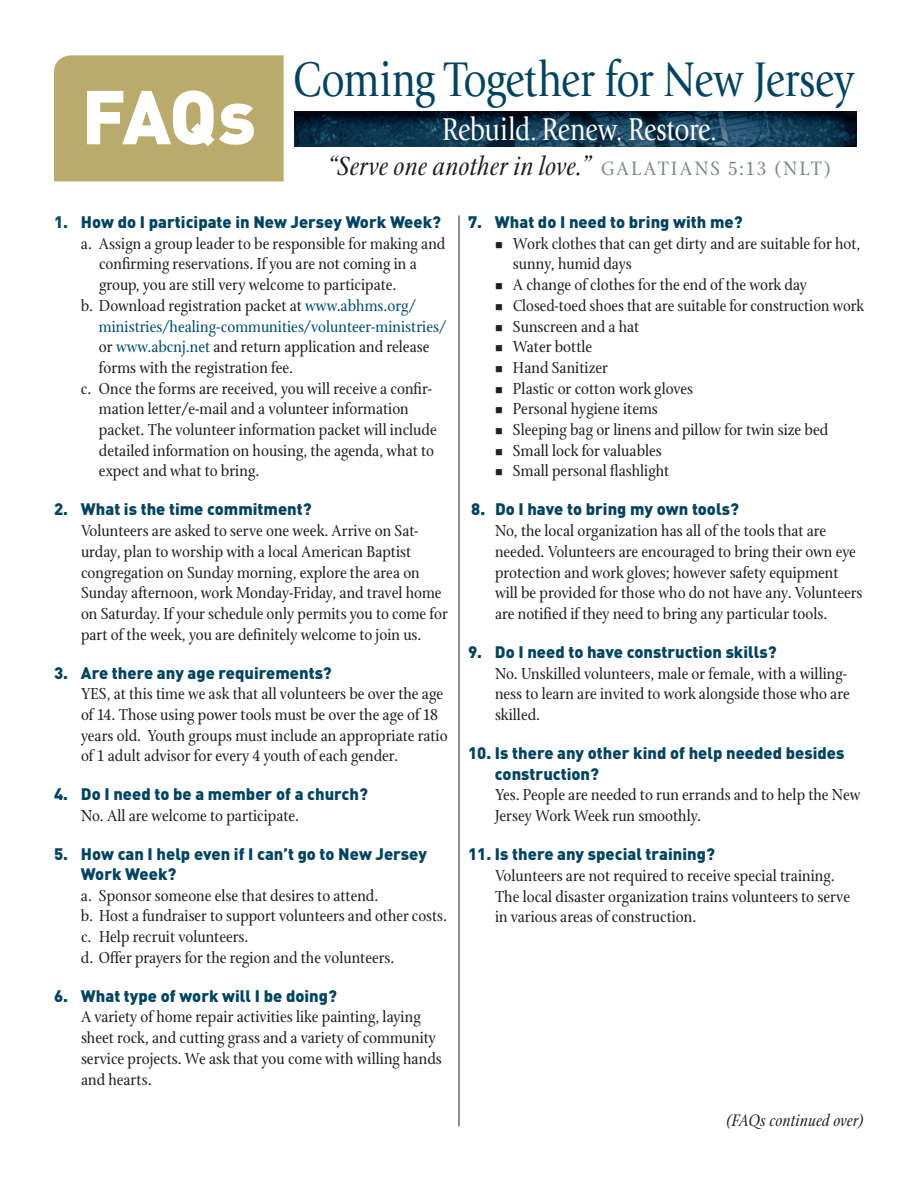
<style>
.page{position:relative;width:918px;height:1188px;background:#fff}
.page>*{position:absolute;margin:0;border:0;box-sizing:border-box;transform-origin:0 0}
.t1{font:900 75px "DINOT";color:#fff}
.t2{font:51px "Giovanni";letter-spacing:-.005em;color:#004462;scale:.8 1}
.t3{font:33px "Giovanni";letter-spacing:-.005em;color:#fff;scale:.8 1}
.t4{font:italic 28.5px "Stone Print";color:#231f20}
.t5{font:21px "Stone Print";color:#7c8887}
.t6{font:italic 18px "Stone Print";color:#231f20}
.t7{font:17.25px/20.7px "Stone Print";color:#231f20}
.t8{font:17.25px "Stone Print";color:#004f70}
.t9{font:900 16.5px/19.8px "DINOT";color:#004462}
.s1{font-style:normal;font-size:21px;color:#7c8887}
.s2{color:#004f70}
</style>
<div class="page">
<div style="left:54px;top:55px;width:230px;height:126px;background:#baab6d"></div>
<hr style="left:459px;top:215px;width:1px;height:911px;background:#231f20">
<img style="left:295px;top:111px;width:561px;height:36px">
<h1 class="t1" style="left:82px;top:57px;width:176px">FAQs</h1>
<h2 class="t2" style="left:293px;top:49px;width:703px">Coming Together for New Jersey</h2>
<h3 class="t3" style="left:442px;top:110px;width:345px">Rebuild. Renew. Restore.</h3>
<h3 class="t4" style="left:328px;top:149px;width:470px">“Serve one another in love.” <span class="s1">Galatians 5:13 (NLT</span></h3>
<p class="t5" style="left:824px;top:156px;width:8px">)</p>
<p class="t9" style="left:54px;top:211px;width:389px"><span class="s2">1.</span> How do I participate in New Jersey Work Week?</p>
<p class="t7" style="left:81px;top:233px;width:366px">a. Assign a group leader to be responsible for making and</p>
<p class="t7" style="left:99px;top:254px;width:319px">confirming reservations. If you are not coming in a</p>
<p class="t7" style="left:99px;top:274px;width:299px">group, you are still very welcome to participate.</p>
<p class="t7" style="left:81px;top:295px;width:336px">b. Download registration packet at <span class="s2">www.abhms.org/</span></p>
<p class="t8" style="left:99px;top:316px;width:349px">ministries/healing-communities/volunteer-ministries/</p>
<p class="t7" style="left:99px;top:337px;width:332px">or <span class="s2">www.abcnj.net</span> and return application and release</p>
<p class="t7" style="left:99px;top:357px;width:196px">forms with the registration fee.</p>
<p class="t7" style="left:81px;top:378px;width:353px">c. Once the forms are received, you will receive a confir-</p>
<p class="t7" style="left:99px;top:399px;width:311px">mation letter/e-mail and a volunteer information</p>
<p class="t7" style="left:99px;top:419px;width:339px">packet. The volunteer information packet will include</p>
<p class="t7" style="left:99px;top:440px;width:337px">detailed information on housing, the agenda, what to</p>
<p class="t7" style="left:99px;top:461px;width:162px">expect and what to bring.</p>
<p class="t9" style="left:54px;top:498px;width:259px">2. What is the time commitment?</p>
<p class="t7" style="left:81px;top:520px;width:368px">Volunteers are asked to serve one week. Arrive on Sat&shy;urday, plan to worship with a local American Baptist congregation on Sunday morning, explore the area on Sunday afternoon, work Monday-Friday, and travel home on Saturday. If your schedule only permits you to come for part of the week, you are definitely welcome to join us.</p>
<p class="t9" style="left:54px;top:662px;width:279px">3. Are there any age requirements?</p>
<p class="t7" style="left:81px;top:684px;width:368px">YES, at this time we ask that all volunteers be over the age of 14. Those using power tools must be over the age of 18 years old. Youth groups must include an appropriate ratio of 1 adult advisor for every 4 youth of each gender.</p>
<p class="t9" style="left:54px;top:783px;width:315px">4. Do I need to be a member of a church?</p>
<p class="t7" style="left:81px;top:805px;width:220px">No. All are welcome to participate.</p>
<p class="t9" style="left:81px;top:843px;width:347px;text-indent:-27px">5. How can I help even if I can’t go to New Jersey<br>Work Week?</p>
<p class="t7" style="left:81px;top:885px;width:368px">a. Sponsor someone else that desires to attend.<br>b. Host a fundraiser to support volunteers and other costs. c. Help recruit volunteers.<br>d. Offer prayers for the region and the volunteers.</p>
<p class="t9" style="left:54px;top:985px;width:284px">6. What type of work will I be doing?</p>
<p class="t7" style="left:81px;top:1007px;width:362px">A variety of home repair activities like painting, laying sheet rock, and cutting grass and a variety of community service projects. We ask that you come with willing hands and hearts.</p>
<p class="t9" style="left:468px;top:211px;width:276px">7. What do I need to bring with me?</p>
<p class="t7" style="left:513px;top:233px;width:349px;text-indent:-18px">■ Work clothes that can get dirty and are suitable for hot, sunny, humid days</p>
<p class="t7" style="left:495px;top:274px;width:314px">■ A change of clothes for the end of the work day</p>
<p class="t7" style="left:495px;top:295px;width:371px">■ Closed-toed shoes that are suitable for construction work</p>
<p class="t7" style="left:495px;top:316px;width:146px">■ Sunscreen and a hat</p>
<p class="t7" style="left:495px;top:337px;width:99px">■ Water bottle</p>
<p class="t7" style="left:495px;top:357px;width:115px">■ Hand Sanitizer</p>
<p class="t7" style="left:495px;top:378px;width:200px">■ Plastic or cotton work gloves</p>
<p class="t7" style="left:495px;top:399px;width:164px">■ Personal hygiene items</p>
<p class="t7" style="left:495px;top:419px;width:335px">■ Sleeping bag or linens and pillow for twin size bed</p>
<p class="t7" style="left:495px;top:440px;width:168px">■ Small lock for valuables</p>
<p class="t7" style="left:495px;top:461px;width:176px">■ Small personal flashlight</p>
<p class="t9" style="left:471px;top:498px;width:269px">8. Do I have to bring my own tools?</p>
<p class="t7" style="left:495px;top:520px;width:369px">No, the local organization has all of the tools that are needed. Volunteers are encouraged to bring their own eye protection and work gloves; however safety equipment will be provided for those who do not have any. Volunteers are notified if they need to bring any particular tools.</p>
<p class="t9" style="left:468px;top:641px;width:310px">9. Do I need to have construction skills?</p>
<p class="t7" style="left:495px;top:663px;width:356px">No. Unskilled volunteers, male or female, with a willing&shy;ness to learn are invited to work alongside those who are skilled.</p>
<p class="t9" style="left:495px;top:742px;width:351px;line-height:20.7px;text-indent:-27px">10. Is there any other kind of help needed besides construction?</p>
<p class="t7" style="left:495px;top:785px;width:367px">Yes. People are needed to run errands and to help the New<br>Jersey Work Week run smoothly.</p>
<p class="t9" style="left:468px;top:843px;width:248px">11. Is there any special training?</p>
<p class="t7" style="left:495px;top:865px;width:357px">Volunteers are not required to receive special training.<br>The local disaster organization trains volunteers to serve in various areas of construction.</p>
<p class="t6" style="left:726px;top:1110px;width:140px">(FAQs continued over)</p>
</div>
